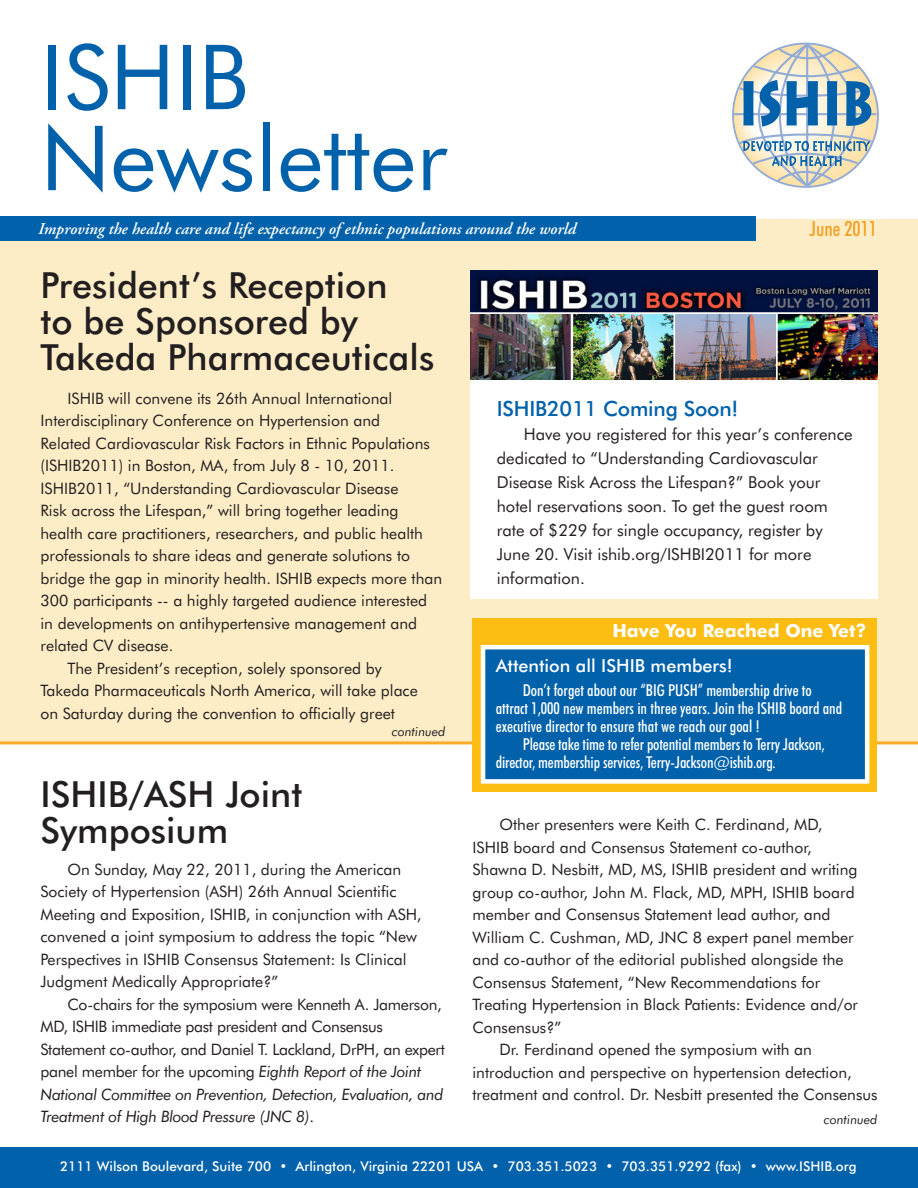
<style>
.page{position:relative;width:918px;height:1188px;background:#fff}
.page>*{position:absolute;margin:0;border:0;box-sizing:border-box;transform-origin:0 0}
.t1{font:90px "Futura BT";color:#0161aa}
.calendarIndent{font:500 36px/36px "Futura BT";color:#231f20}
.calendarIndent-2{font:500 21px "Futura BT";letter-spacing:-.01em;color:#0161aa}
.t2{font:500 condensed 21px "Futura BT";color:#f4a023}
.calendarIndent-3{font:500 18px "Futura BT";color:#fff}
.calendarIndent-4{font:700 18px "Futura BT";color:#fff}
.calendarIndent-5{font:500 condensed 16.5px/18px "Futura BT";color:#fff}
.calendarIndent-6{font:16.5px/24px "Futura BT";color:#231f20}
.t3{font:italic 600 16.5px "Adobe Garamond Pro";color:#fff}
.calendarIndent-7{font:15.75px/22.5px "Futura BT";color:#231f20}
.calendarIndent-8{font:15.75px/22.5px "Futura BT";letter-spacing:-.02em;color:#231f20}
.t4{font:500 13.5px "Futura BT";color:#fff}
.calendarIndent-9{font:italic 12.75px "Futura BT";color:#231f20}
.s1{font-style:italic}
</style>
<div class="page">
<div style="left:0;top:219px;width:918px;height:524px;background:#fdedc7"></div>
<div style="left:0;top:216px;width:756px;height:25px;background:#0161aa"></div>
<svg style="left:732px;top:43px;width:147px;height:145px"></svg>
<div style="left:0;top:1148px;width:918px;height:40px;background:#0161aa"></div>
<hr style="left:0;top:741px;width:918px;height:3px;background:#faa92a">
<div style="left:471px;top:270px;width:407px;height:329px;background:#fff"></div>
<img style="left:471px;top:270px;width:407px;height:110px">
<div style="left:472px;top:618px;width:406px;height:174px;background:#fdbd12"></div>
<div style="left:481px;top:645px;width:388px;height:139px;background:#0161aa;border:4px solid #fff"></div>
<p class="t1" style="left:40px;top:23px;width:210px">ISHIB</p>
<p class="t1" style="left:40px;top:104px;width:409px">Newsletter</p>
<p class="t3" style="left:38px;top:219px;width:539px">Improving the health care and life expectancy of ethnic populations around the world</p>
<p class="t2" style="left:810px;top:215px;width:69px">June 2011</p>
<p class="calendarIndent" style="left:40px;top:266px;width:349px">President’s Reception</p>
<p class="calendarIndent" style="left:40px;top:302px;width:319px">to be Sponsored by</p>
<p class="calendarIndent" style="left:40px;top:338px;width:395px">Takeda Pharmaceuticals</p>
<p class="calendarIndent-7" style="left:40px;top:387px;width:403px;text-indent:27px">ISHIB will convene its 26th Annual International Interdisciplinary Conference on Hypertension and<br>Related Cardiovascular Risk Factors in Ethnic Populations (ISHIB2011) in Boston, MA, from July 8 - 10, 2011.<br>ISHIB2011, “Understanding Cardiovascular Disease<br>Risk across the Lifespan,” will bring together leading health care practitioners, researchers, and public health professionals to share ideas and generate solutions to bridge the gap in minority health. ISHIB expects more than 300 participants -- a highly targeted audience interested in developments on antihypertensive management and related CV disease.</p>
<p class="calendarIndent-7" style="left:40px;top:657px;width:379px;text-indent:27px">The President’s reception, solely sponsored by<br>Takeda Pharmaceuticals North America, will take place on Saturday during the convention to officially greet</p>
<p class="calendarIndent" style="left:40px;top:776px;width:263px">ISHIB/ASH Joint<br>Symposium</p>
<p class="calendarIndent-9" style="left:392px;top:724px;width:55px">continued</p>
<p class="calendarIndent-7" style="left:40px;top:858px;width:382px;text-indent:27px">On Sunday, May 22, 2011, during the American Society of Hypertension (ASH) 26th Annual Scientific Meeting and Exposition, ISHIB, in conjunction with ASH, convened a joint symposium to address the topic “New Perspectives in ISHIB Consensus Statement: Is Clinical Judgment Medically Appropriate?”</p>
<p class="calendarIndent-8" style="left:40px;top:993px;width:406px;text-indent:27px">Co-chairs for the symposium were Kenneth A. Jamerson, MD, ISHIB immediate past president and Consensus Statement co-author, and Daniel T. Lackland, DrPH, an expert panel member for the upcoming <span class="s1">Eighth Report of the Joint National Committee on Prevention, Detection, Evaluation, and Treatment of High Blood Pressure (JNC 8)</span>.</p>
<p class="calendarIndent-2" style="left:497px;top:396px;width:243px">ISHIB2011 Coming Soon!</p>
<p class="calendarIndent-6" style="left:497px;top:422px;width:357px;text-indent:27px">Have you registered for this year’s conference dedicated to “Understanding Cardiovascular Disease Risk Across the Lifespan?” Book your hotel reservations soon. To get the guest room rate of $229 for single occupancy, register by June 20. Visit ishib.org/ISHBI2011 for more information.</p>
<p class="calendarIndent-4" style="left:612px;top:620px;width:256px">Have You Reached One Yet?</p>
<p class="calendarIndent-3" style="left:496px;top:654px;width:239px">Attention all ISHIB members!</p>
<p class="calendarIndent-5" style="left:496px;top:681px;width:348px;text-indent:27px">Don’t forget about our “BIG PUSH” membership drive to attract 1,000 new members in three years. Join the ISHIB board and executive director to ensure that we reach our goal !</p>
<p class="calendarIndent-5" style="left:496px;top:735px;width:330px;text-indent:27px">Please take time to refer potential members to Terry Jackson, director, membership services, Terry-Jackson@ishib.org.</p>
<p class="calendarIndent-7" style="left:472px;top:813px;width:387px;text-indent:27px">Other presenters were Keith C. Ferdinand, MD, ISHIB board and Consensus Statement co-author, Shawna D. Nesbitt, MD, MS, ISHIB president and writing group co-author, John M. Flack, MD, MPH, ISHIB board member and Consensus Statement lead author, and William C. Cushman, MD, JNC 8 expert panel member and co-author of the editorial published alongside the Consensus Statement, “New Recommendations for Treating Hypertension in Black Patients: Evidence and/or Consensus?”</p>
<p class="calendarIndent-7" style="left:472px;top:1038px;width:406px;text-indent:27px">Dr. Ferdinand opened the symposium with an introduction and perspective on hypertension detection, treatment and control. Dr. Nesbitt presented the Consensus</p>
<p class="calendarIndent-9" style="left:824px;top:1111px;width:55px">continued</p>
<p class="t4" style="left:60px;top:1158px;width:798px">2111 Wilson Boulevard, Suite 700 • Arlington, Virginia 22201 USA • 703.351.5023 • 703.351.9292 (fax) • www.ISHIB.org</p>
</div>
